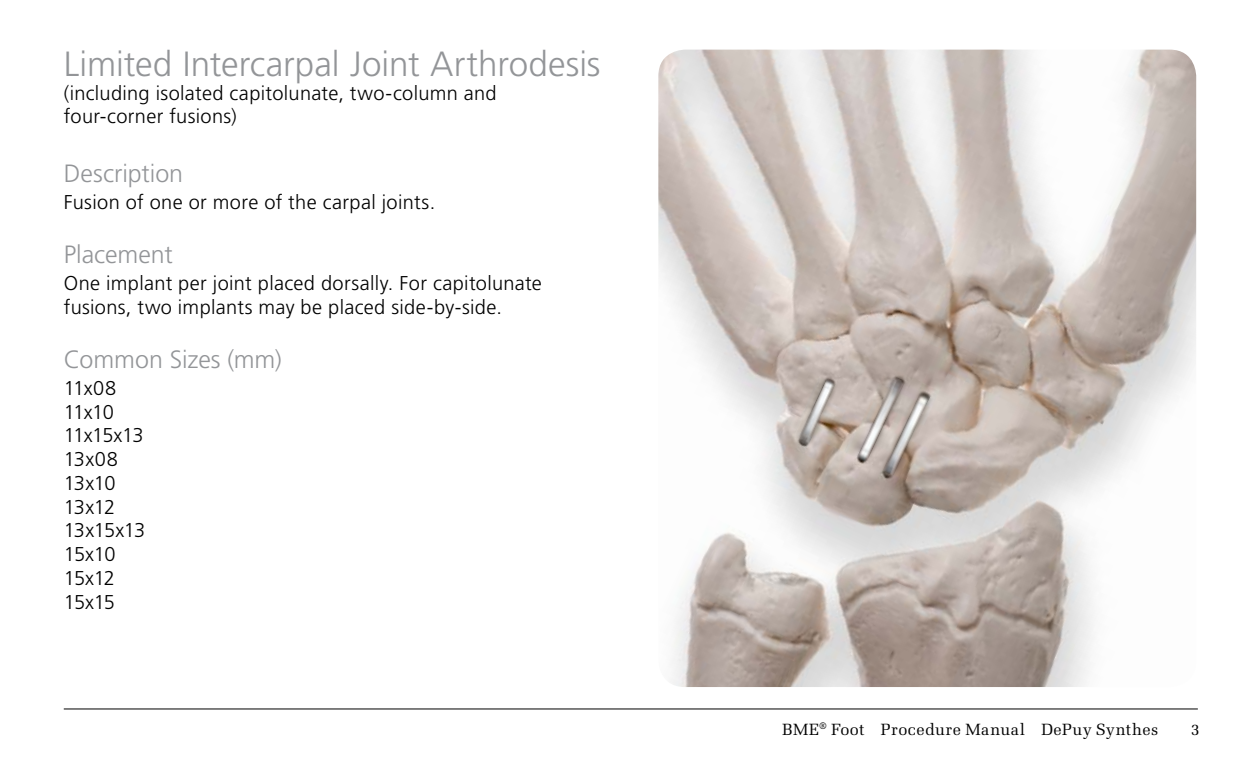
<style>
.page{position:relative;width:1260px;height:765px;background:#fff}
.page>*{position:absolute;margin:0;border:0;box-sizing:border-box;transform-origin:0 0}
.t1{font:300 35px "Frutiger LT Std";color:#939598}
.t2{font:300 25px "Frutiger LT Std";color:#939598}
.t3{font:300 20px/23.8px "Frutiger LT Std";letter-spacing:.015em;color:#000}
.t4{font:300 20px/23.8px "Frutiger LT Std";letter-spacing:-.02em;color:#000}
.t5{font:16.25px "Melior LT Std";letter-spacing:.025em;color:#000}
</style>
<div class="page">
<hr style="left:64px;top:709px;width:1134px;height:1px;background:#000">
<img style="left:658px;top:50px;width:538px;height:637px">
<h1 class="t1" style="left:64px;top:44px;width:538px">Limited Intercarpal Joint Arthrodesis</h1>
<p class="t3" style="left:64px;top:81px;width:434px">(including isolated capitolunate, two-column and four-corner fusions)</p>
<p class="t2" style="left:64px;top:159px;width:121px">Description</p>
<p class="t3" style="left:64px;top:191px;width:373px">Fusion of one or more of the carpal joints.</p>
<p class="t2" style="left:64px;top:240px;width:111px">Placement</p>
<p class="t3" style="left:64px;top:272px;width:480px">One implant per joint placed dorsally. For capitolunate fusions, two implants may be placed side-by-side.</p>
<p class="t2" style="left:64px;top:345px;width:219px">Common Sizes (mm)</p>
<p class="t4" style="left:64px;top:376px;width:83px">11x08<br>11x10<br>11x15x13<br>13x08<br>13x10<br>13x12<br>13x15x13<br>15x10<br>15x12<br>15x15</p>
<p class="t5" style="left:782px;top:720px;width:377px">BME<sup>®</sup> Foot Procedure Manual DePuy Synthes</p>
<p class="t5" style="left:1191px;top:720px;width:11px">3</p>
</div>
